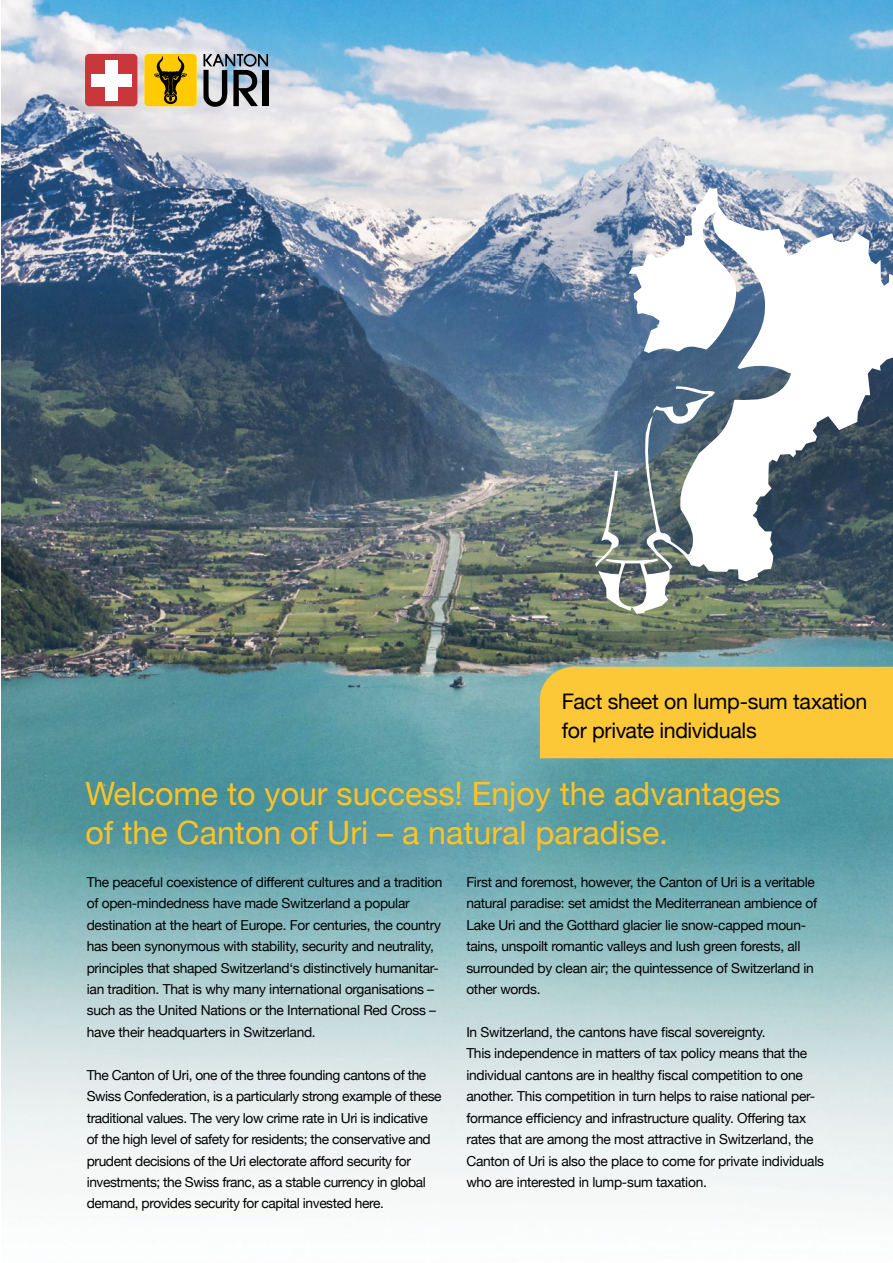
<style>
.page{position:relative;width:893px;height:1263px;background:#fff}
.page>*{position:absolute;margin:0;border:0;box-sizing:border-box;transform-origin:0 0}
.t1{font:32.1px/38.2px "Helvetica Neue";color:#fcc327}
.t2{font:21.45px/29.1px "Helvetica Neue";letter-spacing:-.02em;color:#000}
.t3{font:13.8px/21.5px "Helvetica Neue";letter-spacing:-.02em;color:#000}
</style>
<div class="page">
<img style="left:1px;top:0;width:892px;height:1198px">
<img style="left:262px;top:70px;width:6px;height:36px">
<img style="left:233px;top:70px;width:25px;height:36px">
<img style="left:203px;top:70px;width:24px;height:37px">
<svg style="left:203px;top:54px;width:65px;height:13px"></svg>
<div style="left:144px;top:54px;width:53px;height:52px;background:#ffcb00;border-radius:4px"></div>
<svg style="left:154px;top:56px;width:33px;height:48px"></svg>
<div style="left:85px;top:54px;width:52px;height:52px;background:#c8373b;border-radius:4px"></div>
<div style="left:105px;top:60px;width:13px;height:40px;background:#fff"></div>
<div style="left:91px;top:74px;width:40px;height:12px;background:#fff"></div>
<svg style="left:595px;top:187px;width:298px;height:427px"></svg>
<div style="left:540px;top:667px;width:353px;height:91px;background:#fdc838"></div>
<h2 class="t2" style="left:562px;top:688px;width:307px">Fact sheet on lump-sum taxation for private individuals</h2>
<h1 class="t1" style="left:85px;top:777px;width:697px">Welcome to your success! Enjoy the advantages of the Canton of Uri – a natural paradise.</h1>
<p class="t3" style="left:87px;top:872px;width:357px">The peaceful coexistence of different cultures and a tradition of open-mindedness have made Switzerland a popular destination at the heart of Europe. For centuries, the country has been synonymous with stability, security and neutrality, principles that shaped Switzerland‘s distinctively humanitar&shy;ian tradition. That is why many international organisations – such as the United Nations or the International Red Cross – have their headquarters in Switzerland.</p>
<p class="t3" style="left:87px;top:1065px;width:356px">The Canton of Uri, one of the three founding cantons of the Swiss Confederation, is a particularly strong example of these traditional values. The very low crime rate in Uri is indicative of the high level of safety for residents; the conservative and prudent decisions of the Uri electorate afford security for investments; the Swiss franc, as a stable currency in global demand, provides security for capital invested here.</p>
<p class="t3" style="left:466px;top:872px;width:352px">First and foremost, however, the Canton of Uri is a veritable natural paradise: set amidst the Mediterranean ambience of Lake Uri and the Gotthard glacier lie snow-capped moun&shy;tains, unspoilt romantic valleys and lush green forests, all surrounded by clean air; the quintessence of Switzerland in other words.</p>
<p class="t3" style="left:466px;top:1022px;width:359px">In Switzerland, the cantons have fiscal sovereignty.<br>This independence in matters of tax policy means that the individual cantons are in healthy fiscal competition to one another. This competition in turn helps to raise national per&shy;formance efficiency and infrastructure quality. Offering tax rates that are among the most attractive in Switzerland, the Canton of Uri is also the place to come for private individuals who are interested in lump-sum taxation.</p>
</div>
